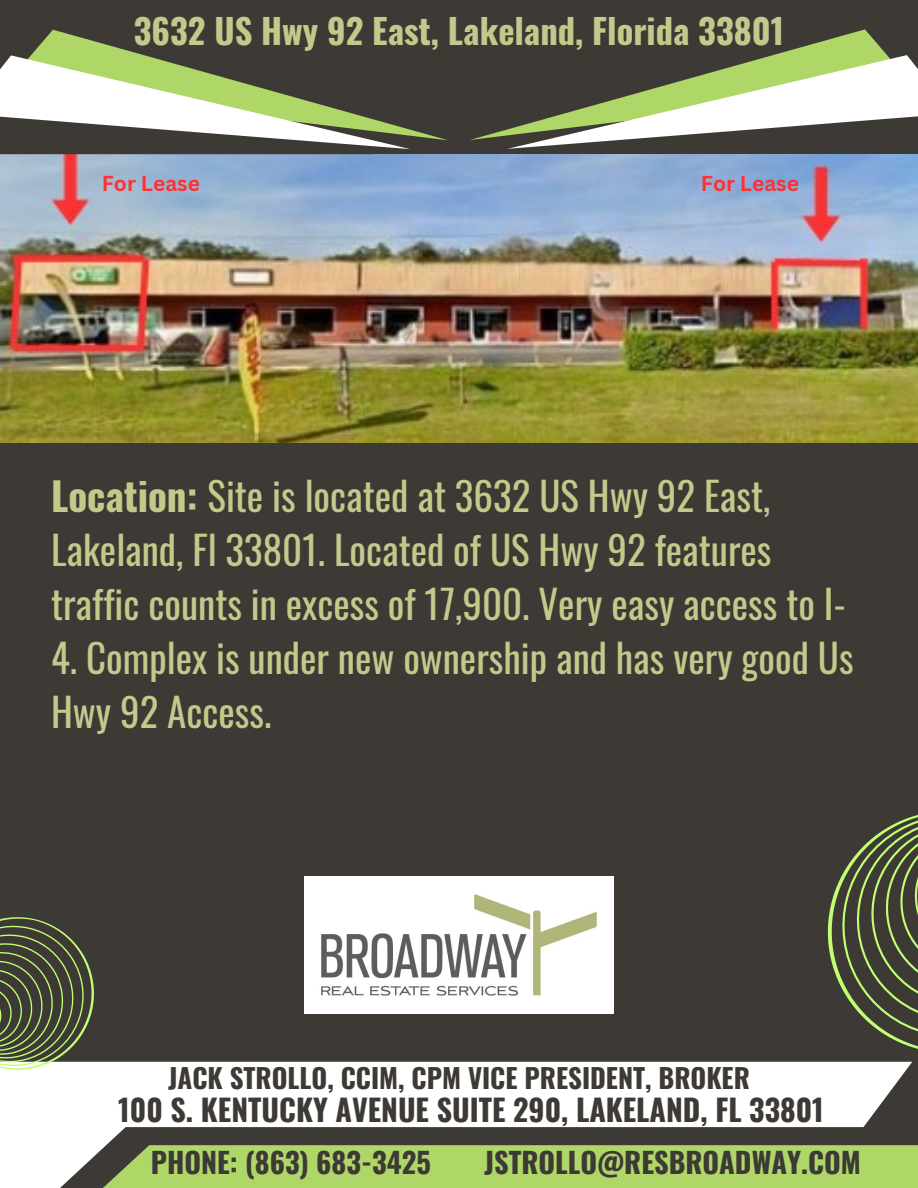
<style>
.page{position:relative;width:918px;height:1188px;background:#3d3935}
.page>*{position:absolute;margin:0;border:0;box-sizing:border-box;transform-origin:0 0}
.t1{font:39px/54px "Oswald";color:#c4c88a}
.t2{font:700 34.5px "Oswald";color:#c4c88a}
.t3{font:700 30px "Oswald";color:#3d3935}
.t4{font:700 28.5px "Oswald";color:#3d3935}
.t5{font:700 27px "Oswald";color:#3d3935}
.t6{font:700 21px "Canva Sans";color:#ff3131}
.s1{font-weight:700}
</style>
<div class="page">
<img style="left:0;top:154px;width:918px;height:288px">
<svg style="left:470px;top:29px;width:417px;height:111px"></svg>
<svg style="left:507px;top:55px;width:411px;height:94px"></svg>
<svg style="left:31px;top:30px;width:416px;height:110px"></svg>
<svg style="left:0;top:55px;width:411px;height:95px"></svg>
<svg style="left:0;top:1062px;width:912px;height:126px;fill:#fff"></svg>
<img style="left:304px;top:877px;width:310px;height:137px">
<svg style="left:779px;top:815px;width:139px;height:287px"></svg>
<svg style="left:0;top:917px;width:123px;height:181px"></svg>
<p class="t2" style="left:134px;top:4px;width:652px">3632 US Hwy 92 East, Lakeland, Florida 33801</p>
<p class="t6" style="left:102px;top:168px;width:100px">For Lease</p>
<p class="t6" style="left:701px;top:168px;width:100px">For Lease</p>
<p class="t1" style="left:51px;top:467px;width:796px"><span class="s1">Location:</span> Site is located at 3632 US Hwy 92 East,<br>Lakeland, Fl 33801. Located of US Hwy 92 features traffic counts in excess of 17,900. Very easy access to I-</p>
<p class="t1" style="left:51px;top:629px;width:804px">4. Complex is under new ownership and has very good Us<br>Hwy 92 Access.</p>
<p class="t5" style="left:168px;top:1057px;width:583px">JACK STROLLO, CCIM, CPM VICE PRESIDENT, BROKER</p>
<p class="t3" style="left:118px;top:1086px;width:707px">100 S. KENTUCKY AVENUE SUITE 290, LAKELAND, FL 33801</p>
<h1 class="t4" style="left:151px;top:1140px;width:281px">PHONE: (863) 683-3425</h1>
<p class="t4" style="left:484px;top:1140px;width:378px">JSTROLLO@RESBROADWAY.COM</p>
</div>
